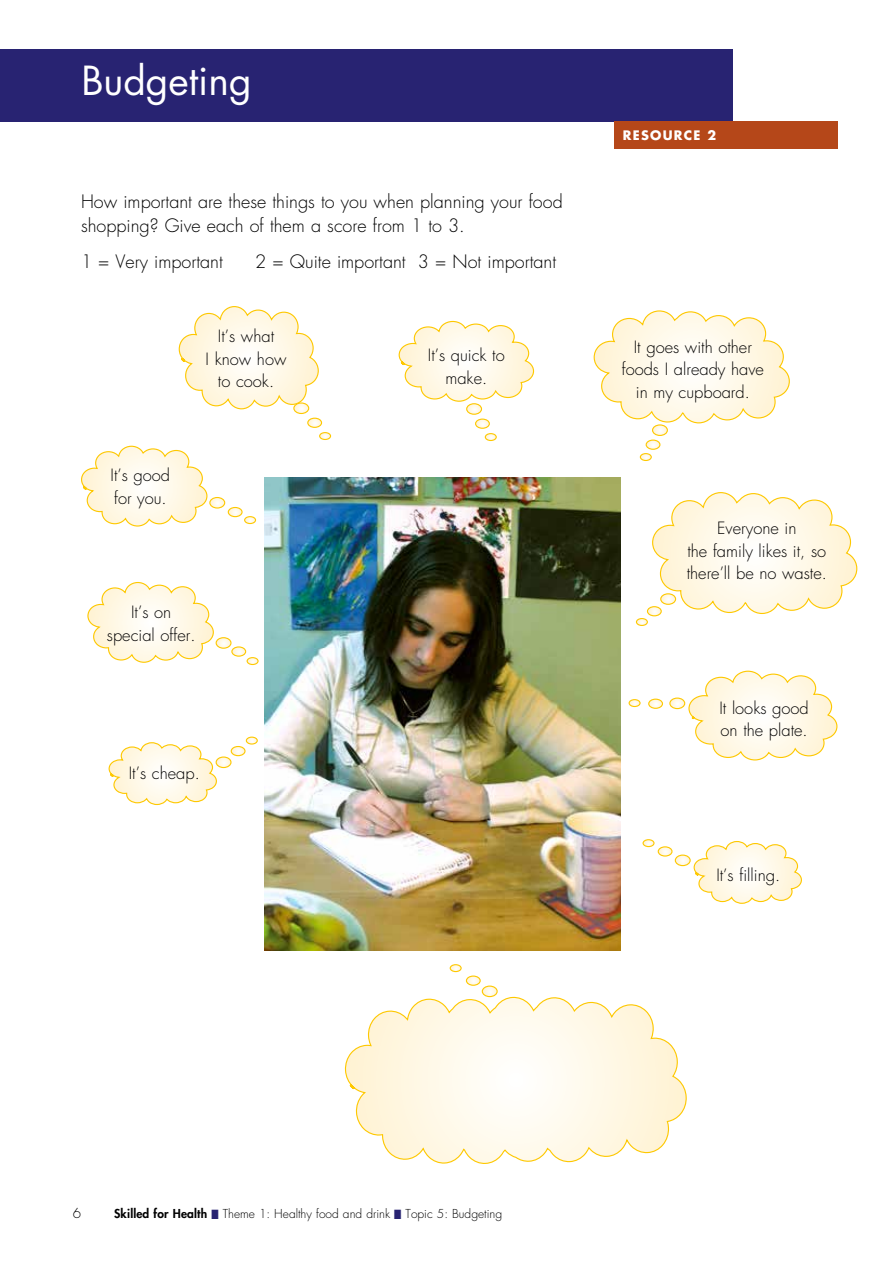
<style>
.page{position:relative;width:893px;height:1263px;background:#fff}
.page>*{position:absolute;margin:0;border:0;box-sizing:border-box;transform-origin:0 0}
.t1{font:39px "Futura Std";color:#fff}
.t2{font:300 18px/24px "Futura Std";color:#000}
.t3{font:300 16.5px/22.5px "Futura Std";color:#000;text-align:center}
.t4{font:300 13.5px "Futura Std";color:#000}
.t5{font:700 12.75px "Futura Std";letter-spacing:.1em;color:#fff}
.t6{font:300 12px "Futura Std";color:#000}
.s1{font-weight:800}
.s2{color:#282372}
</style>
<div class="page">
<div style="left:0;top:49px;width:732px;height:72px;background:#282372"></div>
<div style="left:614px;top:122px;width:223px;height:26px;background:#b54719"></div>
<img style="left:264px;top:477px;width:357px;height:474px">
<svg style="left:398px;top:320px;width:136px;height:107px"></svg>
<div style="left:475px;top:418px;width:15px;height:11px;border:1px solid #fec800;border-radius:50%"></div>
<svg style="left:485px;top:434px;width:10px;height:6px"></svg>
<div style="left:485px;top:433px;width:12px;height:8px;border:1px solid #fec800;border-radius:50%"></div>
<svg style="left:670px;top:670px;width:168px;height:91px"></svg>
<div style="left:669px;top:697px;width:16px;height:12px;border:1px solid #fec800;border-radius:50%"></div>
<svg style="left:649px;top:699px;width:13px;height:8px"></svg>
<div style="left:648px;top:699px;width:15px;height:10px;border:1px solid #fec800;border-radius:50%"></div>
<svg style="left:629px;top:700px;width:10px;height:6px"></svg>
<div style="left:629px;top:699px;width:12px;height:8px;border:1px solid #fec800;border-radius:50%"></div>
<svg style="left:178px;top:306px;width:144px;height:121px"></svg>
<div style="left:307px;top:418px;width:15px;height:10px;border:1px solid #fec800;border-radius:50%"></div>
<svg style="left:321px;top:433px;width:10px;height:6px"></svg>
<div style="left:319px;top:432px;width:12px;height:8px;border:1px solid #fec800;border-radius:50%"></div>
<svg style="left:81px;top:445px;width:175px;height:82px"></svg>
<div style="left:244px;top:516px;width:12px;height:8px;border:1px solid #fec800;border-radius:50%"></div>
<svg style="left:87px;top:582px;width:170px;height:84px"></svg>
<div style="left:247px;top:657px;width:12px;height:8px;border:1px solid #fec800;border-radius:50%"></div>
<svg style="left:108px;top:738px;width:149px;height:68px"></svg>
<div style="left:246px;top:736px;width:12px;height:8px;border:1px solid #fec800;border-radius:50%"></div>
<svg style="left:644px;top:840px;width:158px;height:64px"></svg>
<div style="left:642px;top:839px;width:12px;height:8px;border:1px solid #fec800;border-radius:50%"></div>
<svg style="left:593px;top:310px;width:197px;height:150px"></svg>
<div style="left:640px;top:453px;width:12px;height:8px;border:1px solid #fec800;border-radius:50%"></div>
<svg style="left:636px;top:492px;width:222px;height:133px"></svg>
<div style="left:636px;top:618px;width:12px;height:8px;border:1px solid #fec800;border-radius:50%"></div>
<svg style="left:344px;top:996px;width:343px;height:168px"></svg>
<div style="left:482px;top:985px;width:16px;height:12px;border:1px solid #fec800;border-radius:50%"></div>
<svg style="left:450px;top:965px;width:47px;height:31px"></svg>
<div style="left:450px;top:964px;width:12px;height:8px;border:1px solid #fec800;border-radius:50%"></div>
<h1 class="t1" style="left:81px;top:55px;width:172px">Budgeting</h1>
<p class="t2" style="left:81px;top:190px;width:483px">How important are these things to you when planning your food shopping? Give each of them a score from 1 to 3.</p>
<p class="t2" style="left:81px;top:250px;width:143px">1 = Very important</p>
<p class="t2" style="left:255px;top:250px;width:302px">2 = Quite important 3 = Not important</p>
<p class="t3" style="left:111px;top:464px;width:61px;text-align:left">It’s good for you.</p>
<p class="t3" style="left:206px;top:325px;width:82px">It’s what<br>I know how to cook.</p>
<p class="t3" style="left:107px;top:601px;width:90px">It’s on special offer.</p>
<p class="t3" style="left:129px;top:762px;width:72px">It’s cheap.</p>
<p class="t3" style="left:428px;top:344px;width:78px">It’s quick to make.</p>
<p class="t5" style="left:623px;top:126px;width:95px">RESOURCE 2</p>
<p class="t3" style="left:622px;top:336px;width:144px">It goes with other foods I already have in my cupboard.</p>
<p class="t3" style="left:687px;top:518px;width:142px">Everyone in<br>the family likes it, so there’ll be no waste.</p>
<p class="t3" style="left:719px;top:697px;width:91px;text-align:left">It looks good on the plate.</p>
<p class="t3" style="left:716px;top:864px;width:65px">It’s filling.</p>
<p class="t4" style="left:73px;top:1204px;width:10px">6</p>
<p class="t6" style="left:114px;top:1206px;width:390px"><span class="s1">Skilled for Health</span> <span class="s2">■</span> Theme 1: Healthy food and drink <span class="s2">■</span> Topic 5: Budgeting</p>
</div>
